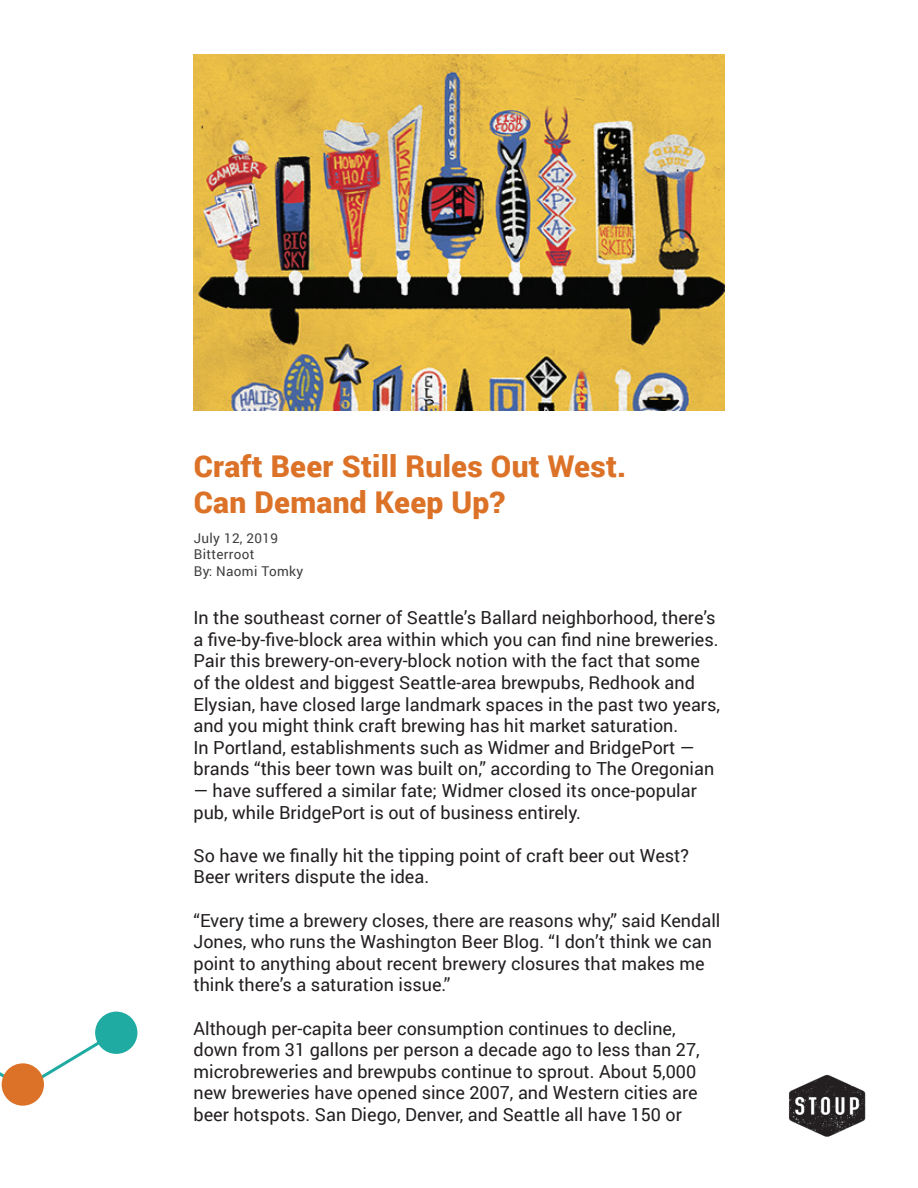
<style>
.page{position:relative;width:918px;height:1188px;background:#fff}
.page>*{position:absolute;margin:0;border:0;box-sizing:border-box;transform-origin:0 0}
.t1{font:900 30px/36px "Roboto";letter-spacing:.01em;color:#dc7227}
.t2{font:18px/21.6px "Roboto";color:#231f20}
.t3{font:13.5px/16.5px "Roboto";letter-spacing:.025em;color:#3e3e3f}
</style>
<div class="page">
<img style="left:789px;top:1074px;width:77px;height:63px">
<svg style="left:0;top:1038px;width:111px;height:53px"></svg>
<div style="left:2px;top:1063px;width:42px;height:43px;background:#dc7227;border-radius:50%"></div>
<div style="left:95px;top:1012px;width:42px;height:42px;background:#1faba1;border-radius:50%"></div>
<img style="left:194px;top:54px;width:530px;height:356px">
<h1 class="t1" style="left:194px;top:447px;width:434px">Craft Beer Still Rules Out West.<br>Can Demand Keep Up?</h1>
<p class="t3" style="left:194px;top:529px;width:111px">July 12, 2019<br>Bitterroot<br>By: Naomi Tomky</p>
<p class="t2" style="left:194px;top:606px;width:528px">In the southeast corner of Seattle’s Ballard neighborhood, there’s a five-by-five-block area within which you can find nine breweries.<br>Pair this brewery-on-every-block notion with the fact that some of the oldest and biggest Seattle-area brewpubs, Redhook and Elysian, have closed large landmark spaces in the past two years, and you might think craft brewing has hit market saturation.<br>In Portland, establishments such as Widmer and BridgePort — brands “this beer town was built on,” according to The Oregonian</p>
<p class="t2" style="left:194px;top:779px;width:505px">— have suffered a similar fate; Widmer closed its once-popular pub, while BridgePort is out of business entirely.</p>
<p class="t2" style="left:194px;top:844px;width:497px">So have we finally hit the tipping point of craft beer out West?<br>Beer writers dispute the idea.</p>
<p class="t2" style="left:194px;top:909px;width:528px">“Every time a brewery closes, there are reasons why,” said Kendall Jones, who runs the Washington Beer Blog. “I don’t think we can point to anything about recent brewery closures that makes me think there’s a saturation issue.”</p>
<p class="t2" style="left:194px;top:1017px;width:508px">Although per-capita beer consumption continues to decline, down from 31 gallons per person a decade ago to less than 27, microbreweries and brewpubs continue to sprout. About 5,000 new breweries have opened since 2007, and Western cities are beer hotspots. San Diego, Denver, and Seattle all have 150 or</p>
</div>
